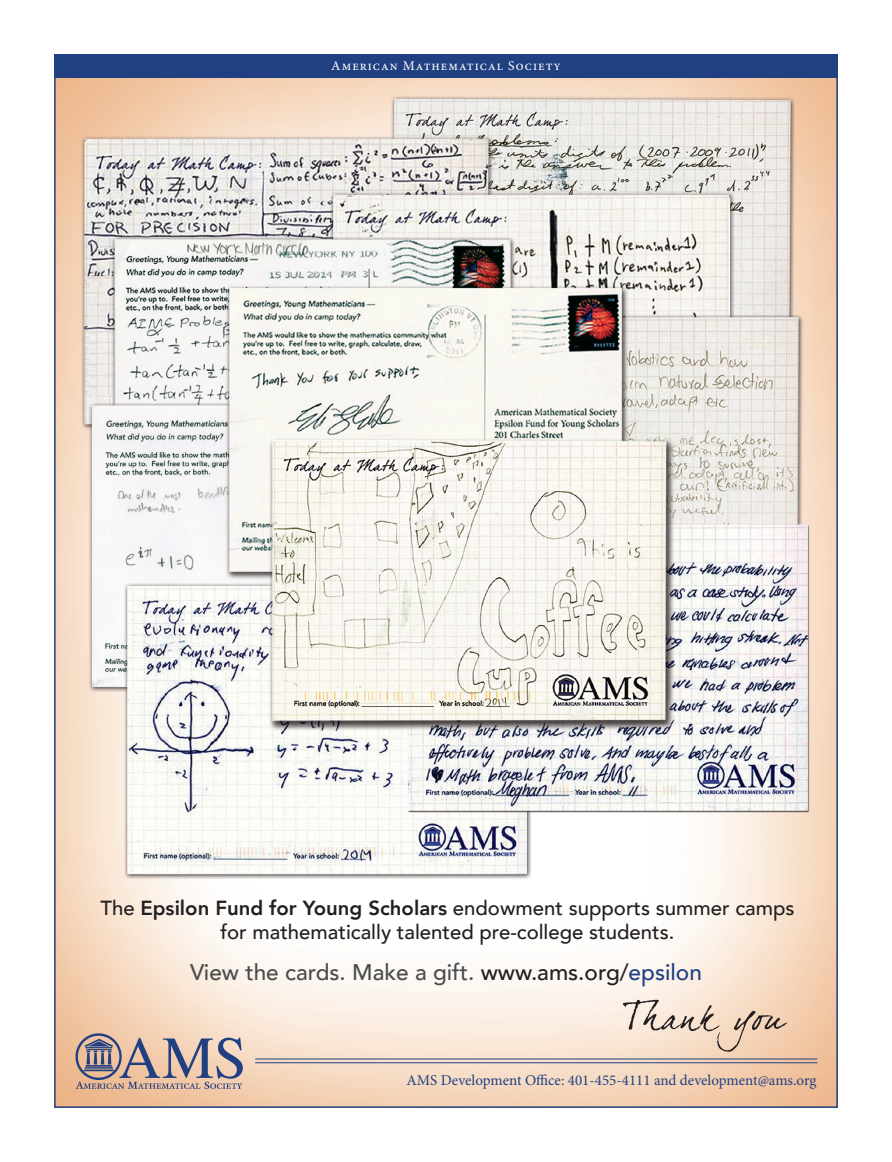
<style>
.page{position:relative;width:892px;height:1162px;background:#fff}
.page>*{position:absolute;margin:0;border:0;box-sizing:border-box;transform-origin:0 0}
.t1{font:500 22.65px "Avenir";color:#4b4c4d}
.t2{font:500 20.4px/24.5px "Avenir";color:#231f20;text-align:center}
.t3{font:15px "Minion Pro";color:#204082}
.t4{font:13.5px "Minion Pro";letter-spacing:.075em;color:#fff}
.s1{font-weight:800}
.s2{color:#231f20}
.s3{color:#204082}
</style>
<div class="page">
<img style="left:57px;top:77px;width:777px;height:1027px">
<div style="left:54px;top:54px;width:783px;height:23px;background:#204082"></div>
<img style="left:71px;top:1030px;width:175px;height:60px">
<hr style="left:255px;top:1058px;width:562px;height:1px;background:#204082">
<hr style="left:255px;top:1062px;width:562px;height:1px;background:#204082">
<svg style="left:622px;top:999px;width:164px;height:52px;background:#e2cbb9"></svg>
<p class="t4" style="left:331px;top:57px;width:231px">American Mathematical Society</p>
<p class="t2" style="left:100px;top:894px;width:695px">The <span class="s1">Epsilon Fund for Young Scholars</span> endowment supports summer camps for mathematically talented pre-college students.</p>
<p class="t1" style="left:190px;top:952px;width:513px">View the cards. Make a gift. <span class="s2">www.ams.org/</span><span class="s3">epsilon</span></p>
<p class="t3" style="left:406px;top:1069px;width:411px">AMS Development Office: 401-455-4111 and development@ams.org</p>
</div>
